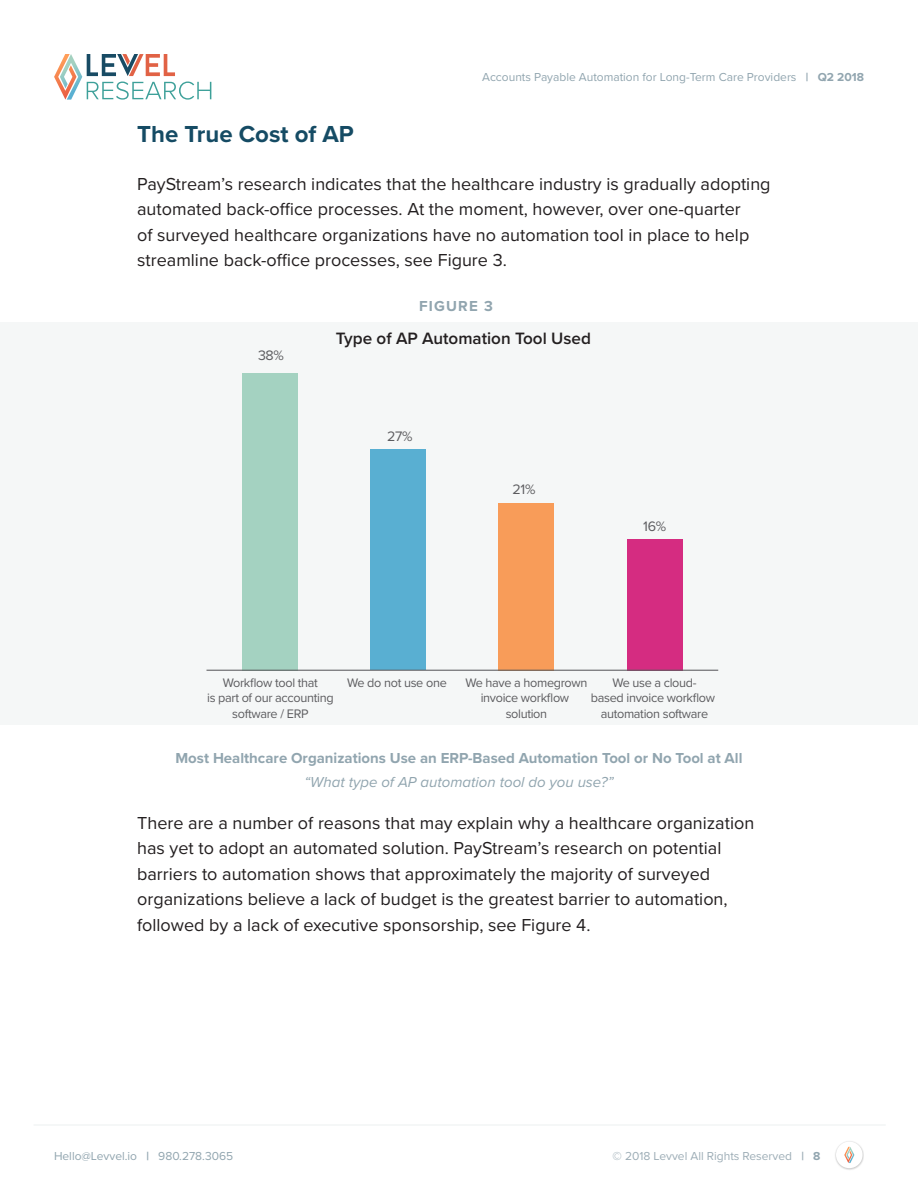
<style>
.page{position:relative;width:918px;height:1188px;background:#fff}
.page>*{position:absolute;margin:0;border:0;box-sizing:border-box;transform-origin:0 0}
.Paragraph_Title{font:700 24px "Proxima Nova";color:#154b64}
.t1{font:18px/25.5px "Proxima Nova";color:#231f20}
.t2{font:600 17.1px "Proxima Nova";color:#231f20}
.Figure_Survey_Questi{font:700 15px "Proxima Nova";color:#91a5af}
.Figure_Survey_Questi-2{font:italic 15px "Proxima Nova";color:#91a5af}
.Figure_Number{font:700 15px "Proxima Nova";letter-spacing:.08em;color:#91a5af}
.t3{font:14.25px "Proxima Nova";letter-spacing:-.025em;color:#5c5c5f}
.t4{font:12.75px/15.3px "Proxima Nova";letter-spacing:-.025em;color:#5c5c5f;text-align:center}
.Cover_-_Subtitle{font:12px "Proxima Nova";color:#91a5af}
.Page_Number{font:12px "Proxima Nova";color:#9dadb6}
.s1{font-weight:700}
.s2{font-weight:700;color:#9bacb5}
.s3{font-weight:700;color:#91a5af}
</style>
<div class="page">
<svg style="left:54px;top:54px;width:157px;height:46px"></svg>
<img style="left:835px;top:1141px;width:29px;height:29px">
<div style="left:836px;top:1142px;width:27px;height:26px;background:#fff;border-radius:13px"></div>
<svg style="left:844px;top:1147px;width:10px;height:16px"></svg>
<hr style="left:34px;top:1124px;width:852px;height:2px;background:#f5f7f7">
<div style="left:0;top:322px;width:918px;height:402px;background:#f5f7f7"></div>
<div style="left:627px;top:539px;width:55px;height:131px;background:#d52c81"></div>
<div style="left:499px;top:503px;width:55px;height:167px;background:#f89c59"></div>
<div style="left:371px;top:449px;width:55px;height:221px;background:#59afd2"></div>
<div style="left:242px;top:373px;width:56px;height:297px;background:#a4d2c1"></div>
<hr style="left:207px;top:670px;width:511px;height:1px;background:#5c5c5f">
<p class="Paragraph_Title" style="left:137px;top:116px;width:218px">The True Cost of AP</p>
<p class="Cover_-_Subtitle" style="left:482px;top:69px;width:383px">Accounts Payable Automation for Long-Term Care Providers <span class="s1">| Q2 2018</span></p>
<p class="t1" style="left:137px;top:170px;width:635px">PayStream’s research indicates that the healthcare industry is gradually adopting automated back-office processes. At the moment, however, over one-quarter<br>of surveyed healthcare organizations have no automation tool in place to help streamline back-office processes, see Figure 3.</p>
<p class="Figure_Number" style="left:419px;top:295px;width:75px">FIGURE 3</p>
<p class="t3" style="left:258px;top:345px;width:27px">38%</p>
<p class="t2" style="left:336px;top:326px;width:257px">Type of AP Automation Tool Used</p>
<p class="t3" style="left:387px;top:426px;width:27px">27%</p>
<p class="t3" style="left:513px;top:479px;width:24px">21%</p>
<p class="t3" style="left:643px;top:515px;width:24px">16%</p>
<p class="t4" style="left:207px;top:674px;width:128px">Workflow tool that<br>is part of our accounting software / ERP</p>
<p class="t4" style="left:591px;top:674px;width:126px">We use a cloud-<br>based invoice workflow automation software</p>
<p class="t4" style="left:347px;top:674px;width:101px">We do not use one</p>
<p class="t4" style="left:465px;top:674px;width:124px">We have a homegrown invoice workflow solution</p>
<p class="Figure_Survey_Questi" style="left:176px;top:747px;width:568px">Most Healthcare Organizations Use an ERP-Based Automation Tool or No Tool at All</p>
<p class="Figure_Survey_Questi-2" style="left:304px;top:771px;width:311px">“What type of AP automation tool do you use?”</p>
<p class="t1" style="left:137px;top:809px;width:619px">There are a number of reasons that may explain why a healthcare organization has yet to adopt an automated solution. PayStream’s research on potential barriers to automation shows that approximately the majority of surveyed organizations believe a lack of budget is the greatest barrier to automation, followed by a lack of executive sponsorship, see Figure 4.</p>
<p class="Cover_-_Subtitle" style="left:54px;top:1147px;width:181px">Hello@Levvel.io <span class="s1">|</span> 980.278.3065</p>
<p class="Page_Number" style="left:613px;top:1147px;width:209px">© 2018 Levvel All Rights Reserved <span class="s2">|</span> <span class="s3">8</span></p>
</div>
